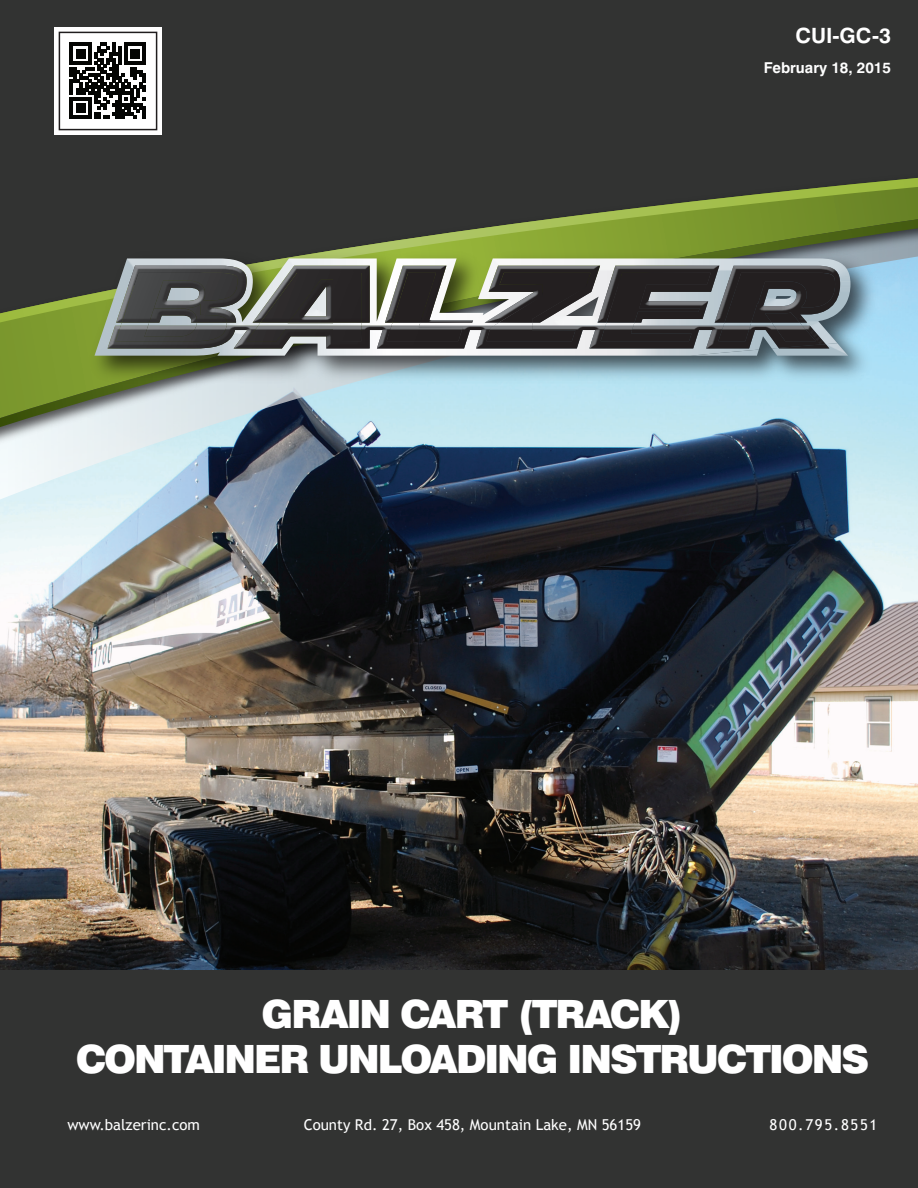
<style>
.page{position:relative;width:918px;height:1188px;background:#fff}
.page>*{position:absolute;margin:0;border:0;box-sizing:border-box;transform-origin:0 0}
.t1{font:900 39px/45px "Swiss 721 BT";letter-spacing:-.055em;color:#fff;text-align:center}
.t2{font:700 21px "Swiss 721 BT";color:#fff}
.t3{font:15px "Trebuchet MS";color:#fff}
.t4{font:700 15px "Swiss 721 BT";color:#fff}
.t5{font:15px "Trebuchet MS";letter-spacing:.11em;color:#fff}
</style>
<div class="page">
<img style="left:0;top:500px;width:918px;height:470px">
<div style="left:0;top:970px;width:918px;height:218px;background:#323332"></div>
<div style="left:0;top:0;width:918px;height:168px;background:#323332"></div>
<svg style="left:0;top:454px;width:918px;height:46px;background:#596c82"></svg>
<img style="left:0;top:168px;width:918px;height:286px">
<svg style="left:0;top:178px;width:918px;height:41px;background:#424932"></svg>
<svg style="left:0;top:219px;width:918px;height:208px;background:#869e87"></svg>
<img style="left:82px;top:246px;width:802px;height:144px">
<img style="left:94px;top:258px;width:757px;height:98px">
<img style="left:226px;top:286px;width:487px;height:40px">
<img style="left:148px;top:323px;width:49px;height:3px">
<img style="left:288px;top:323px;width:45px;height:1px">
<img style="left:826px;top:344px;width:3px;height:4px">
<img style="left:108px;top:326px;width:718px;height:22px">
<img style="left:144px;top:326px;width:52px;height:11px">
<img style="left:719px;top:266px;width:121px;height:57px">
<img style="left:600px;top:266px;width:119px;height:57px">
<img style="left:485px;top:266px;width:115px;height:57px">
<img style="left:385px;top:266px;width:88px;height:57px">
<img style="left:253px;top:266px;width:117px;height:57px">
<img style="left:297px;top:273px;width:64px;height:1px">
<img style="left:288px;top:279px;width:45px;height:44px">
<img style="left:116px;top:266px;width:131px;height:57px">
<img style="left:138px;top:273px;width:99px;height:50px">
<img style="left:149px;top:308px;width:48px;height:15px">
<div style="left:54px;top:27px;width:108px;height:108px;background:#fff"></div>
<div style="left:59px;top:32px;width:98px;height:98px;border:2px solid #201d1e"></div>
<svg style="left:70px;top:43px;width:76px;height:76px"></svg>
<h2 class="t2" style="left:796px;top:23px;width:97px">CUI-GC-3</h2>
<p class="t4" style="left:764px;top:59px;width:129px">February 18, 2015</p>
<h1 class="t1" style="left:76px;top:992px;width:795px">GRAIN CART (TRACK)<br>CONTAINER UNLOADING INSTRUCTIONS</h1>
<p class="t3" style="left:67px;top:1116px;width:134px">www.balzerinc.com</p>
<p class="t3" style="left:304px;top:1116px;width:339px">County Rd. 27, Box 458, Mountain Lake, MN 56159</p>
<p class="t5" style="left:770px;top:1116px;width:109px">800.795.8551</p>
</div>
